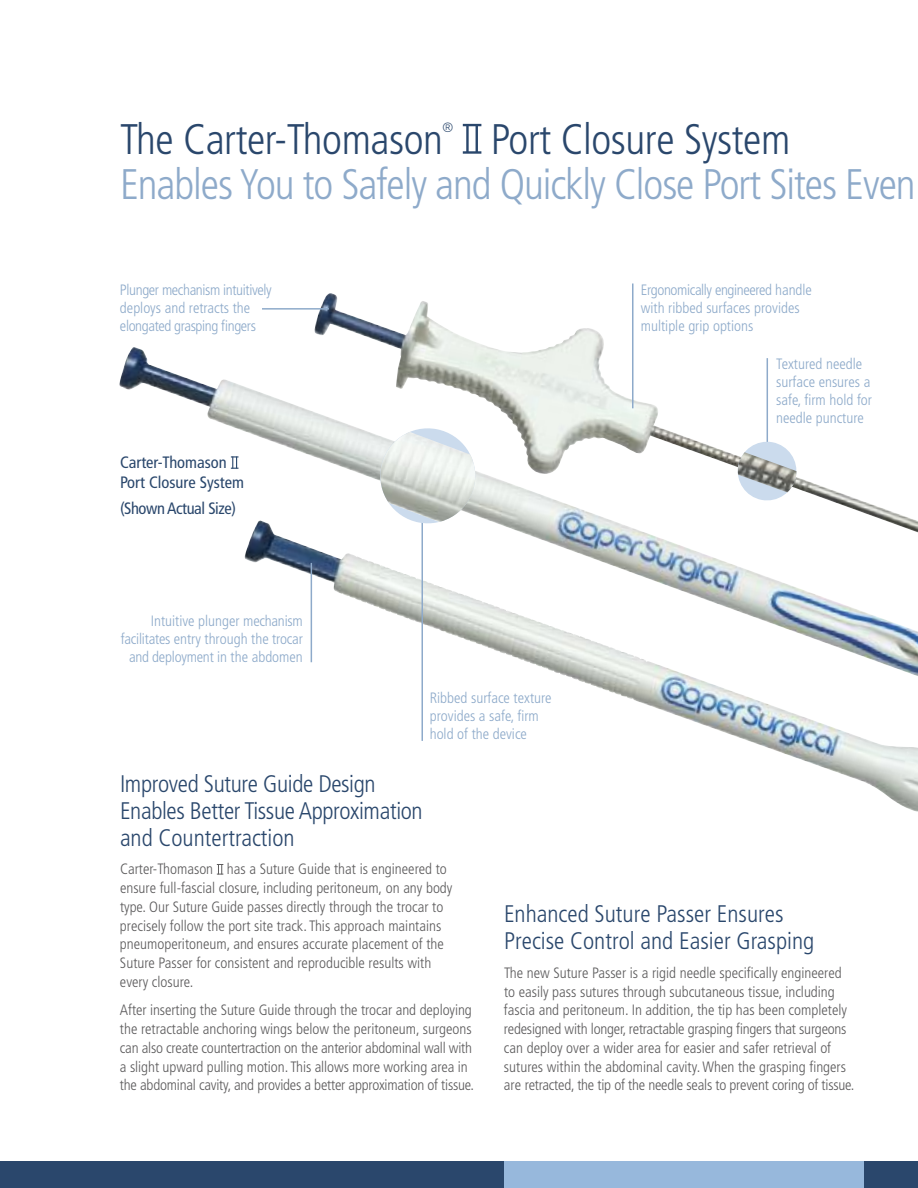
<style>
.page{position:relative;width:918px;height:1188px;background:#fff}
.page>*{position:absolute;margin:0;border:0;box-sizing:border-box;transform-origin:0 0}
.t1{font:300 condensed 42.75px "Frutiger LT Std";letter-spacing:-.025em;color:#8eaaca}
.t2{font:300 condensed 42.75px "Frutiger LT Std";letter-spacing:-.01em;color:#2a476c}
.t3{font:300 condensed 24px/27px "Frutiger LT Std";color:#2a476c}
.t4{font:condensed 16.5px/19.5px "Frutiger LT Std";color:#2a476c}
.t5{font:condensed 16.5px "Frutiger LT Std";letter-spacing:-.025em;color:#2a476c}
.t6{font:300 condensed 15px/18.8px "Frutiger LT Std";color:#5d5c5d}
.t7{font:300 condensed 15px/18px "Frutiger LT Std";color:#8eaaca}
.t8{font:300 condensed 15px/18px "Frutiger LT Std";letter-spacing:-.025em;color:#8eaaca}
.t9{font:300 condensed 13.5px "Frutiger LT Std";color:#2a476c}
</style>
<div class="page">
<img style="left:119px;top:347px;width:799px;height:416px">
<img style="left:342px;top:634px;width:275px;height:16px">
<img style="left:313px;top:293px;width:605px;height:341px">
<hr style="left:0;top:0;width:1px;height:1181px;background:#e0eaf5">
<div style="left:0;top:1161px;width:918px;height:27px;background:#2a476c"></div>
<div style="left:505px;top:1161px;width:359px;height:27px;background:#97b8dc"></div>
<hr style="left:466px;top:125px;width:3px;height:28px;background:#2a476c">
<hr style="left:476px;top:125px;width:2px;height:28px;background:#2a476c">
<svg style="left:463px;top:124px;width:18px;height:2px"></svg>
<hr style="left:463px;top:151px;width:18px;height:3px;background:#2a476c">
<svg style="left:217px;top:864px;width:6px;height:11px"></svg>
<hr style="left:421px;top:511px;width:2px;height:230px;background:#8eaaca">
<hr style="left:262px;top:308px;width:67px;height:2px;background:#8eaaca">
<hr style="left:767px;top:358px;width:1px;height:107px;background:#8eaaca">
<hr style="left:632px;top:284px;width:2px;height:124px;background:#8eaaca">
<hr style="left:311px;top:563px;width:1px;height:99px;background:#8eaaca">
<svg style="left:735px;top:439px;width:64px;height:64px"></svg>
<img style="left:738px;top:452px;width:59px;height:40px">
<svg style="left:376px;top:424px;width:103px;height:103px"></svg>
<img style="left:379px;top:432px;width:97px;height:90px">
<svg style="left:231px;top:456px;width:8px;height:13px"></svg>
<h1 class="t2" style="left:120px;top:122px;width:324px">The Carter-Thomason</h1>
<p class="t9" style="left:443px;top:121px;width:12px">®</p>
<h1 class="t2" style="left:491px;top:122px;width:301px">Port Closure System</h1>
<h1 class="t1" style="left:120px;top:167px;width:797px">Enables You to Safely and Quickly Close Port Sites Even</h1>
<p class="t8" style="left:120px;top:282px;width:153px">Plunger mechanism intuitively deploys and retracts the elongated grasping fingers</p>
<p class="t7" style="left:641px;top:282px;width:173px">Ergonomically engineered handle with ribbed surfaces provides multiple grip options</p>
<p class="t7" style="left:776px;top:356px;width:97px">Textured needle surface ensures a safe, firm hold for needle puncture</p>
<p class="t4" style="left:120px;top:454px;width:125px">Carter-Thomason<br>Port Closure System</p>
<p class="t5" style="left:120px;top:502px;width:118px">(Shown Actual Size)</p>
<p class="t7" style="left:121px;top:613px;width:184px;text-align:right">Intuitive plunger mechanism facilitates entry through the trocar and deployment in the abdomen</p>
<p class="t7" style="left:430px;top:690px;width:123px">Ribbed surface texture provides a safe, firm hold of the device</p>
<h2 class="t3" style="left:120px;top:772px;width:304px">Improved Suture Guide Design<br>Enables Better Tissue Approximation and Countertraction</h2>
<p class="t6" style="left:120px;top:861px;width:334px">Carter-Thomason has a Suture Guide that is engineered to ensure full-fascial closure, including peritoneum, on any body type. Our Suture Guide passes directly through the trocar to precisely follow the port site track. This approach maintains pneumoperitoneum, and ensures accurate placement of the Suture Passer for consistent and reproducible results with every closure.</p>
<p class="t6" style="left:120px;top:1002px;width:356px">After inserting the Suture Guide through the trocar and deploying the retractable anchoring wings below the peritoneum, surgeons can also create countertraction on the anterior abdominal wall with a slight upward pulling motion. This allows more working area in the abdominal cavity, and provides a better approximation of tissue.</p>
<h2 class="t3" style="left:504px;top:902px;width:312px">Enhanced Suture Passer Ensures<br>Precise Control and Easier Grasping</h2>
<p class="t6" style="left:504px;top:964px;width:352px">The new Suture Passer is a rigid needle specifically engineered to easily pass sutures through subcutaneous tissue, including fascia and peritoneum. In addition, the tip has been completely redesigned with longer, retractable grasping fingers that surgeons can deploy over a wider area for easier and safer retrieval of sutures within the abdominal cavity.When the grasping fingers are retracted, the tip of the needle seals to prevent coring of tissue.</p>
</div>
